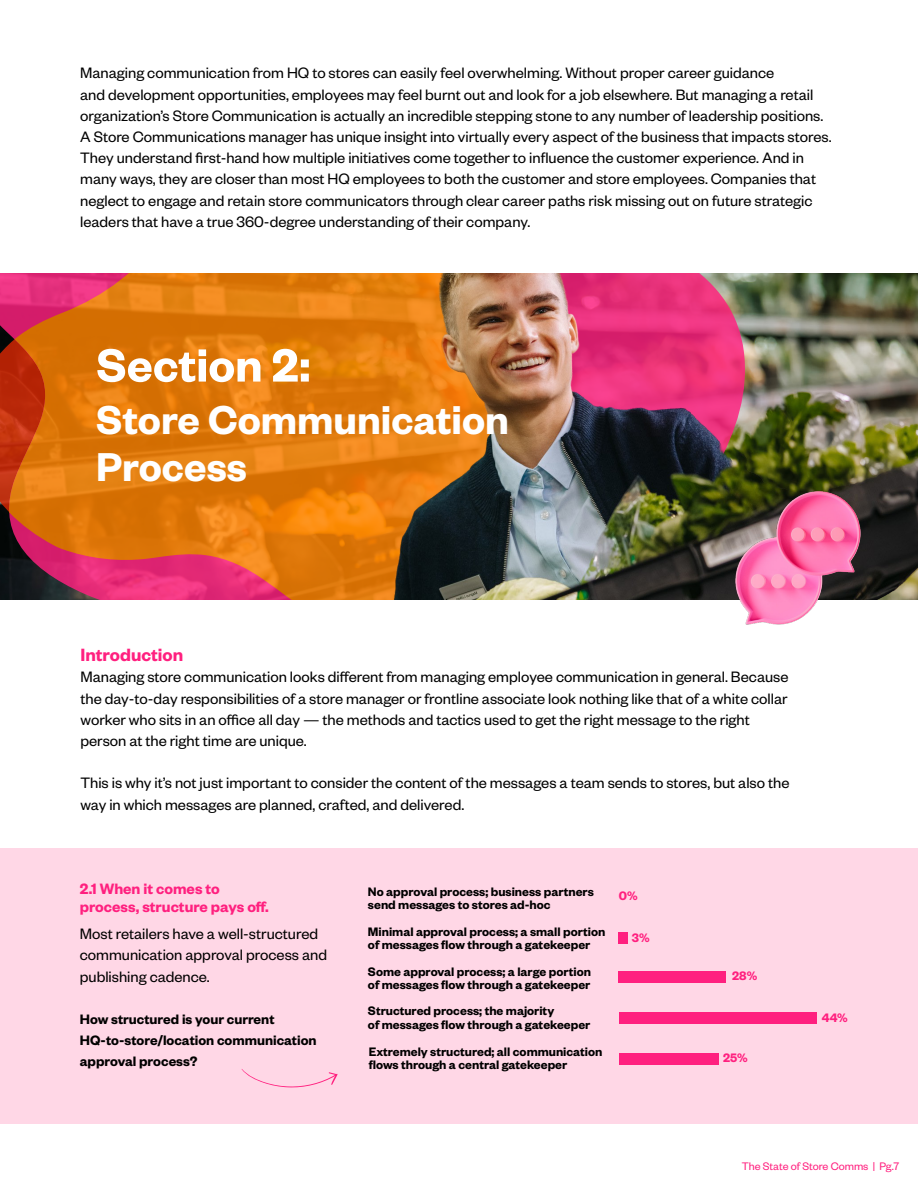
<style>
.page{position:relative;width:918px;height:1188px;background:#fff}
.page>*{position:absolute;margin:0;border:0;box-sizing:border-box;transform-origin:0 0}
.t1{font:600 51.15px "Founders Grotesk";color:#fff}
.t2{font:600 44.25px/46.8px "Founders Grotesk";color:#fff}
.t3{font:600 19.5px "Founders Grotesk";color:#ff207f}
.t4{font:16.5px/21.1px "Founders Grotesk";color:#000}
.t5{font:600 16.5px/18.1px "Founders Grotesk";color:#ff207f}
.t6{font:600 15px/21.1px "Founders Grotesk";color:#000}
.t7{font:600 13.5px/13.2px "Founders Grotesk";color:#000}
.t8{font:600 13.5px "Founders Grotesk";color:#ff207f}
.t9{font:12px "Founders Grotesk";color:#ff207f}
</style>
<div class="page">
<div style="left:0;top:848px;width:918px;height:276px;background:#ffd7e6"></div>
<img style="left:745px;top:274px;width:173px;height:326px">
<img style="left:0;top:274px;width:745px;height:326px">
<img style="left:9px;top:274px;width:559px;height:326px">
<div style="left:619px;top:1012px;width:197px;height:11px;background:#ff207f"></div>
<div style="left:619px;top:971px;width:107px;height:11px;background:#ff207f"></div>
<div style="left:619px;top:933px;width:9px;height:11px;background:#ff207f"></div>
<div style="left:619px;top:1053px;width:100px;height:11px;background:#ff207f"></div>
<svg style="left:241px;top:1069px;width:97px;height:19px"></svg>
<img style="left:733px;top:485px;width:137px;height:140px">
<p class="t4" style="left:80px;top:62px;width:753px">Managing communication from HQ to stores can easily feel overwhelming. Without proper career guidance<br>and development opportunities, employees may feel burnt out and look for a job elsewhere. But managing a retail organization’s Store Communication is actually an incredible stepping stone to any number of leadership positions.<br>A Store Communications manager has unique insight into virtually every aspect of the business that impacts stores.<br>They understand first-hand how multiple initiatives come together to influence the customer experience. And in many ways, they are closer than most HQ employees to both the customer and store employees. Companies that neglect to engage and retain store communicators through clear career paths risk missing out on future strategic leaders that have a true 360-degree understanding of their company.</p>
<h1 class="t1" style="left:96px;top:333px;width:216px">Section 2:</h1>
<h2 class="t2" style="left:96px;top:394px;width:414px">Store Communication<br>Process</h2>
<p class="t3" style="left:80px;top:643px;width:104px">Introduction</p>
<p class="t4" style="left:80px;top:666px;width:710px">Managing store communication looks different from managing employee communication in general. Because the day-to-day responsibilities of a store manager or frontline associate look nothing like that of a white collar worker who sits in an office all day — the methods and tactics used to get the right message to the right person at the right time are unique.</p>
<p class="t4" style="left:80px;top:772px;width:711px">This is why it’s not just important to consider the content of the messages a team sends to stores, but also the way in which messages are planned, crafted, and delivered.</p>
<p class="t5" style="left:80px;top:878px;width:190px">2.1 When it comes to process, structure pays off.</p>
<p class="t4" style="left:80px;top:922px;width:249px">Most retailers have a well-structured communication approval process and publishing cadence.</p>
<p class="t6" style="left:80px;top:1008px;width:238px">How structured is your current<br>HQ-to-store/location communication approval process?</p>
<p class="t7" style="left:368px;top:884px;width:227px">No approval process; business partners send messages to stores ad-hoc</p>
<p class="t7" style="left:368px;top:925px;width:239px">Minimal approval process; a small portion of messages flow through a gatekeeper</p>
<p class="t7" style="left:368px;top:964px;width:225px">Some approval process; a large portion of messages flow through a gatekeeper</p>
<p class="t7" style="left:368px;top:1004px;width:224px">Structured process; the majority<br>of messages flow through a gatekeeper</p>
<p class="t7" style="left:369px;top:1044px;width:235px">Extremely structured; all communication flows through a central gatekeeper</p>
<p class="t8" style="left:619px;top:887px;width:20px">0%</p>
<p class="t8" style="left:632px;top:929px;width:19px">3%</p>
<p class="t8" style="left:732px;top:967px;width:26px">28%</p>
<p class="t8" style="left:723px;top:1049px;width:26px">25%</p>
<p class="t8" style="left:822px;top:1009px;width:27px">44%</p>
<p class="t9" style="left:742px;top:1159px;width:159px">The State of Store Comms | Pg.7</p>
</div>
